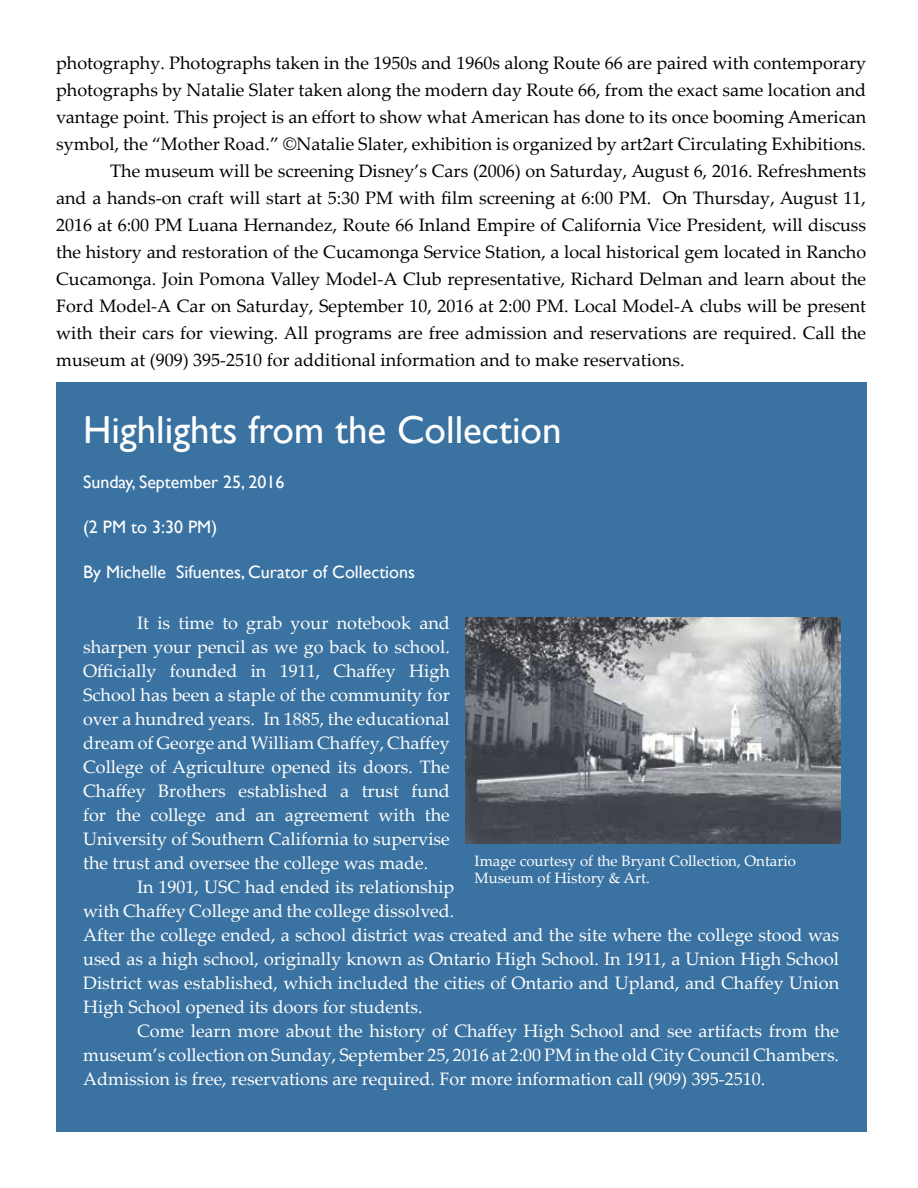
<style>
.page{position:relative;width:918px;height:1188px;background:#fff}
.page>*{position:absolute;margin:0;border:0;box-sizing:border-box;transform-origin:0 0}
.t1{font:39px "Gill Sans";color:#fff}
.t2{font:18px "Palatino Linotype";color:#000}
.t3{font:18px/24px "Palatino Linotype";color:#fff;text-align:justify}
.t4{font:18px "Gill Sans";color:#fff}
.t5{font:15px/16.5px "Palatino Linotype";color:#fff}
</style>
<div class="page">
<div style="left:56px;top:382px;width:810px;height:750px;background:#3a72a1"></div>
<img style="left:465px;top:618px;width:375px;height:226px">
<p class="t2" style="left:56px;top:50px;width:812px">photography. Photographs taken in the 1950s and 1960s along Route 66 are paired with contemporary</p>
<p class="t2" style="left:56px;top:77px;width:812px">photographs by Natalie Slater taken along the modern day Route 66, from the exact same location and</p>
<p class="t2" style="left:56px;top:104px;width:812px">vantage point. This project is an effort to show what American has done to its once booming American</p>
<p class="t2" style="left:56px;top:131px;width:811px">symbol, the “Mother Road.” ©Natalie Slater, exhibition is organized by art2art Circulating Exhibitions.</p>
<p class="t2" style="left:110px;top:158px;width:758px">The museum will be screening Disney’s Cars (2006) on Saturday, August 6, 2016. Refreshments</p>
<p class="t2" style="left:56px;top:185px;width:812px">and a hands-on craft will start at 5:30 PM with film screening at 6:00 PM. On Thursday, August 11,</p>
<p class="t2" style="left:56px;top:212px;width:812px">2016 at 6:00 PM Luana Hernandez, Route 66 Inland Empire of California Vice President, will discuss</p>
<p class="t2" style="left:56px;top:239px;width:812px">the history and restoration of the Cucamonga Service Station, a local historical gem located in Rancho</p>
<p class="t2" style="left:56px;top:266px;width:811px">Cucamonga. Join Pomona Valley Model-A Club representative, Richard Delman and learn about the</p>
<p class="t2" style="left:56px;top:293px;width:811px">Ford Model-A Car on Saturday, September 10, 2016 at 2:00 PM. Local Model-A clubs will be present</p>
<p class="t2" style="left:56px;top:320px;width:811px">with their cars for viewing. All programs are free admission and reservations are required. Call the</p>
<p class="t2" style="left:56px;top:347px;width:630px">museum at (909) 395-2510 for additional information and to make reservations.</p>
<h1 class="t1" style="left:83px;top:407px;width:480px">Highlights from the Collection</h1>
<p class="t4" style="left:83px;top:471px;width:203px">Sunday, September 25, 2016</p>
<p class="t4" style="left:83px;top:516px;width:135px">(2 PM to 3:30 PM)</p>
<p class="t4" style="left:83px;top:561px;width:333px">By Michelle Sifuentes, Curator of Collections</p>
<p class="t3" style="left:83px;top:610px;width:368px;text-indent:54px">It is time to grab your notebook and sharpen your pencil as we go back to school.<br>Officially founded in 1911, Chaffey High School has been a staple of the community for over a hundred years. In 1885, the educational dream of George and William Chaffey, Chaffey College of Agriculture opened its doors. The Chaffey Brothers established a trust fund for the college and an agreement with the University of Southern California to supervise the trust and oversee the college was made.</p>
<p class="t3" style="left:83px;top:874px;width:758px;text-align:left;text-indent:54px">In 1901, USC had ended its relationship<br>with Chaffey College and the college dissolved.<br>After the college ended, a school district was created and the site where the college stood was used as a high school, originally known as Ontario High School. In 1911, a Union High School District was established, which included the cities of Ontario and Upland, and Chaffey Union High School opened its doors for students.</p>
<p class="t3" style="left:83px;top:1018px;width:758px;text-indent:54px">Come learn more about the history of Chaffey High School and see artifacts from the museum’s collection on Sunday, September 25, 2016 at 2:00 PM in the old City Council Chambers.<br>Admission is free, reservations are required. For more information call (909) 395-2510.</p>
<p class="t5" style="left:475px;top:852px;width:323px">Image courtesy of the Bryant Collection, Ontario<br>Museum of History &amp; Art.</p>
</div>
